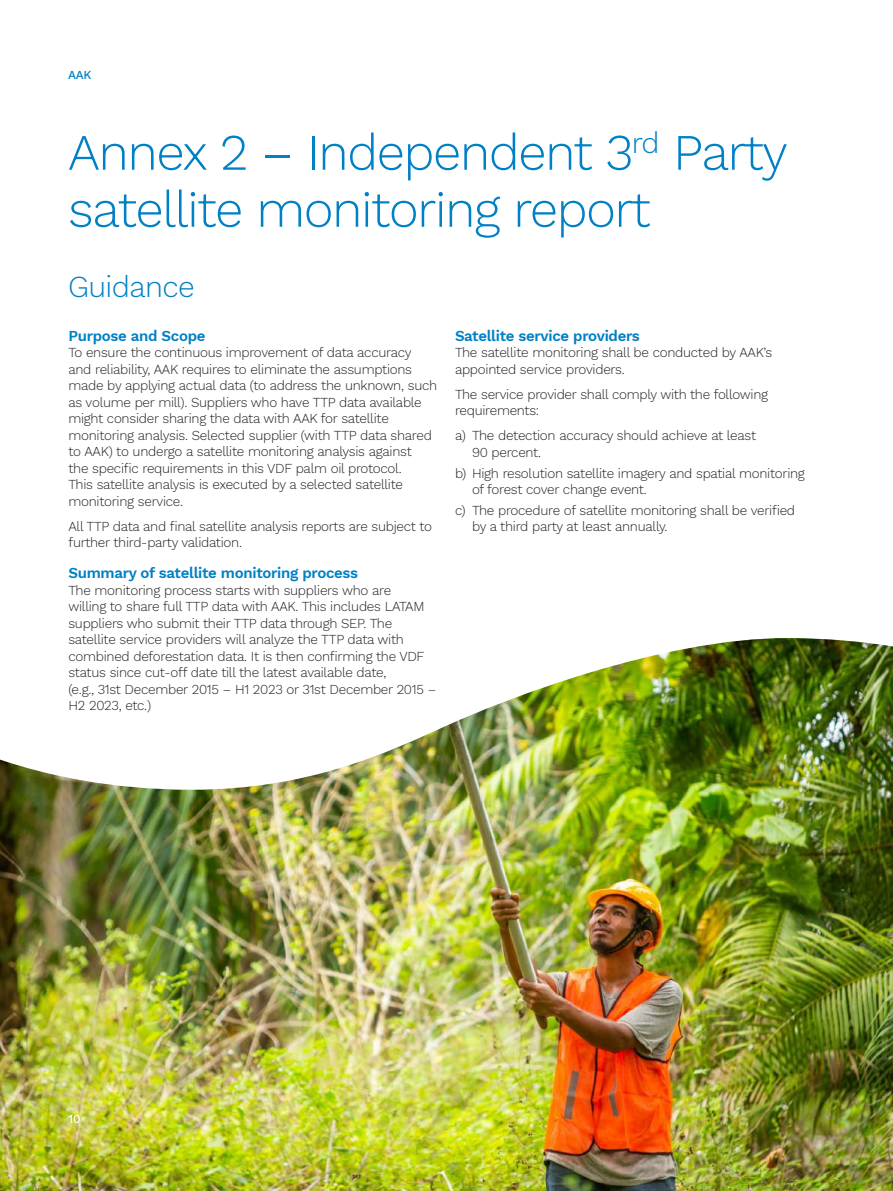
<style>
.page{position:relative;width:893px;height:1191px;background:#fff}
.page>*{position:absolute;margin:0;border:0;box-sizing:border-box;transform-origin:0 0}
.t1{font:300 51px/57px "Work Sans";letter-spacing:-.03em;color:#0080c5}
.t2{font:300 30px "Work Sans";letter-spacing:-.02em;color:#0080c5}
.t3{font:600 15px "Work Sans";letter-spacing:-.02em;color:#0080c5}
.t4{font:300 13.5px/16.5px "Work Sans";letter-spacing:-.02em;color:#231f20}
.t5{font:500 12px "Work Sans";color:#0080c5}
.t6{font:500 12px "Work Sans";color:#fff}
</style>
<div class="page">
<img style="left:0;top:789px;width:893px;height:402px">
<img style="left:0;top:638px;width:893px;height:151px">
<p class="t5" style="left:68px;top:66px;width:25px">AAK</p>
<h1 class="t1" style="left:68px;top:122px;width:721px">Annex 2 – Independent 3<sup>rd</sup> Party satellite monitoring report</h1>
<h2 class="t2" style="left:68px;top:264px;width:128px">Guidance</h2>
<p class="t3" style="left:68px;top:324px;width:139px">Purpose and Scope</p>
<p class="t4" style="left:68px;top:344px;width:370px">To ensure the continuous improvement of data accuracy and reliability, AAK requires to eliminate the assumptions made by applying actual data (to address the unknown, such as volume per mill). Suppliers who have TTP data available might consider sharing the data with AAK for satellite monitoring analysis. Selected supplier (with TTP data shared to AAK) to undergo a satellite monitoring analysis against<br>the specific requirements in this VDF palm oil protocol.<br>This satellite analysis is executed by a selected satellite monitoring service.</p>
<p class="t4" style="left:68px;top:517px;width:365px">All TTP data and final satellite analysis reports are subject to further third-party validation.</p>
<p class="t3" style="left:68px;top:562px;width:291px">Summary of satellite monitoring process</p>
<p class="t4" style="left:68px;top:581px;width:369px">The monitoring process starts with suppliers who are<br>willing to share full TTP data with AAK. This includes LATAM suppliers who submit their TTP data through SEP. The satellite service providers will analyze the TTP data with combined deforestation data. It is then confirming the VDF status since cut-off date till the latest available date,<br>(e.g., 31st December 2015 – H1 2023 or 31st December 2015 – H2 2023, etc.)</p>
<p class="t3" style="left:455px;top:324px;width:186px">Satellite service providers</p>
<p class="t4" style="left:455px;top:344px;width:319px">The satellite monitoring shall be conducted by AAK’s appointed service providers.</p>
<p class="t4" style="left:455px;top:385px;width:315px">The service provider shall comply with the following requirements:</p>
<p class="t4" style="left:472px;top:427px;width:286px;text-indent:-17px">a) The detection accuracy should achieve at least<br>90 percent.</p>
<p class="t4" style="left:472px;top:464px;width:334px;text-indent:-17px">b) High resolution satellite imagery and spatial monitoring of forest cover change event.</p>
<p class="t4" style="left:472px;top:501px;width:325px;text-indent:-17px">c) The procedure of satellite monitoring shall be verified by a third party at least annually.</p>
<p class="t6" style="left:68px;top:1109px;width:14px">10</p>
</div>
